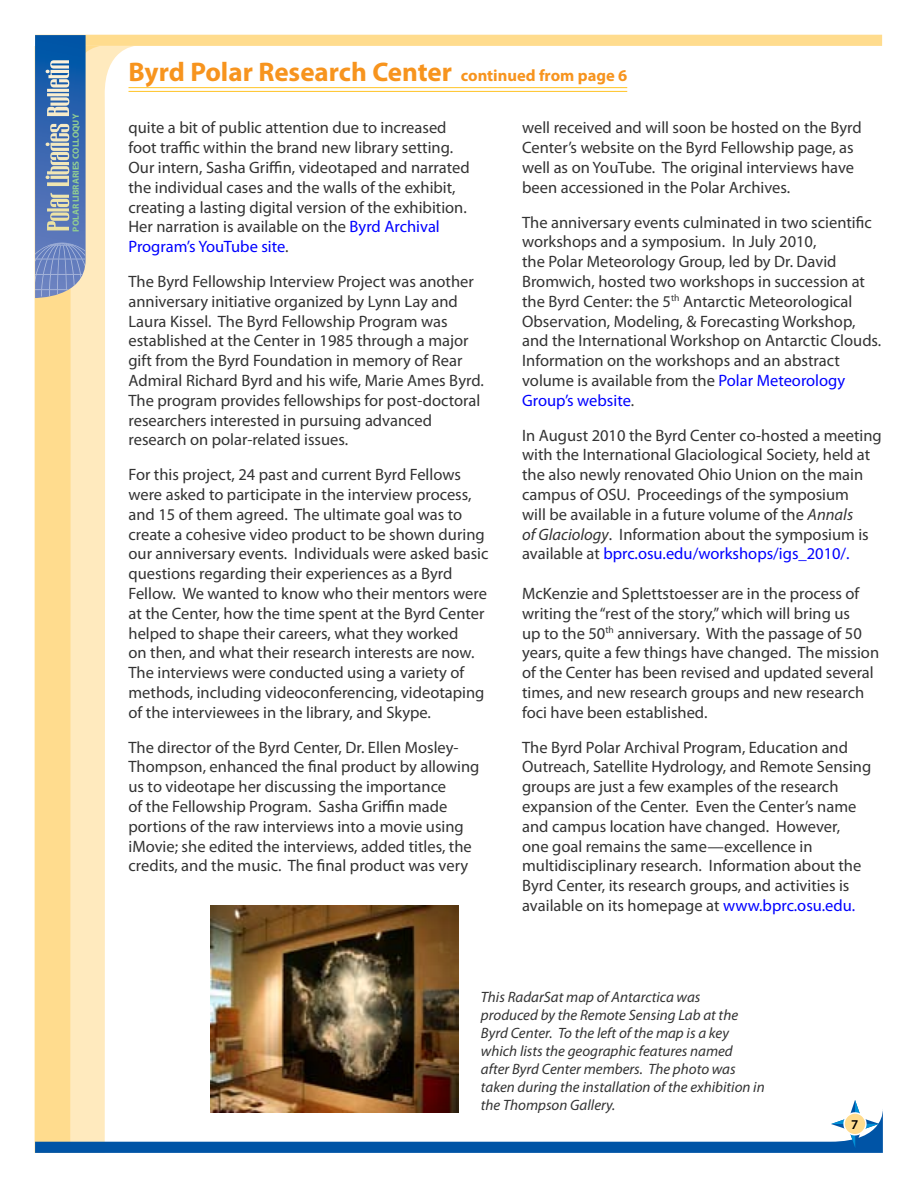
<style>
.page{position:relative;width:918px;height:1188px;background:#fff}
.page>*{position:absolute;margin:0;border:0;box-sizing:border-box;transform-origin:0 0}
.t1{font:700 27px "Myriad Pro";color:#f7941e}
.t2{font:16.5px/19.8px "Myriad Pro";color:#333}
.t3{font:italic 15px/18px "Myriad Pro";color:#333}
.t4{font:600 13.5px "Myriad Pro";color:#000}
.t5{font:700 9px "Myriad Pro";color:#91cd92}
.s1{font-size:16.5px}
.s2{color:#00f}
.s3{font-style:italic}
</style>
<div class="page">
<div style="left:100px;top:299px;width:5px;height:801px;background:#ffeabe"></div>
<svg style="left:35px;top:299px;width:65px;height:801px;background:#ffe1a1"></svg>
<svg style="left:35px;top:35px;width:847px;height:264px"></svg>
<svg style="left:35px;top:1100px;width:848px;height:53px"></svg>
<div style="left:844px;top:1113px;width:22px;height:22px;background:#ffdc8e;border-radius:50%"></div>
<div style="left:843px;top:1112px;width:24px;height:24px;border:2px solid #fff;border-radius:50%"></div>
<hr style="left:129px;top:87px;width:498px;height:1px;background:#ffc425">
<hr style="left:129px;top:91px;width:498px;height:1px;background:#ffc425">
<img style="left:210px;top:906px;width:249px;height:206px">
<p class="t5" style="left:70px;top:232px;width:119px;rotate:-90deg">POLAR LIBRARIES COLLOQUY</p>
<h1 class="t1" style="left:129px;top:54px;width:500px">Byrd Polar Research Center <span class="s1">continued from page 6</span></h1>
<p class="t2" style="left:129px;top:118px;width:343px">quite a bit of public attention due to increased foot traffic within the brand new library setting.<br>Our intern, Sasha Griffin, videotaped and narrated the individual cases and the walls of the exhibit, creating a lasting digital version of the exhibition.<br>Her narration is available on the <span class="s2">Byrd Archival Program’s YouTube site</span>.</p>
<p class="t2" style="left:129px;top:271px;width:357px">The Byrd Fellowship Interview Project was another anniversary initiative organized by Lynn Lay and Laura Kissel. The Byrd Fellowship Program was established at the Center in 1985 through a major gift from the Byrd Foundation in memory of Rear Admiral Richard Byrd and his wife, Marie Ames Byrd.<br>The program provides fellowships for post-doctoral researchers interested in pursuing advanced research on polar-related issues.</p>
<p class="t2" style="left:129px;top:464px;width:361px">For this project, 24 past and current Byrd Fellows were asked to participate in the interview process, and 15 of them agreed. The ultimate goal was to create a cohesive video product to be shown during our anniversary events. Individuals were asked basic questions regarding their experiences as a Byrd Fellow. We wanted to know who their mentors were at the Center, how the time spent at the Byrd Center helped to shape their careers, what they worked<br>on then, and what their research interests are now.<br>The interviews were conducted using a variety of methods, including videoconferencing, videotaping of the interviewees in the library, and Skype.</p>
<p class="t2" style="left:129px;top:737px;width:352px">The director of the Byrd Center, Dr. Ellen Mosley-Thompson, enhanced the final product by allowing us to videotape her discussing the importance<br>of the Fellowship Program. Sasha Griffin made portions of the raw interviews into a movie using iMovie; she edited the interviews, added titles, the credits, and the music. The final product was very</p>
<p class="t2" style="left:522px;top:118px;width:341px">well received and will soon be hosted on the Byrd Center’s website on the Byrd Fellowship page, as well as on YouTube. The original interviews have been accessioned in the Polar Archives.</p>
<p class="t2" style="left:522px;top:212px;width:361px">The anniversary events culminated in two scientific workshops and a symposium. In July 2010,<br>the Polar Meteorology Group, led by Dr. David Bromwich, hosted two workshops in succession at the Byrd Center: the 5<sup>th</sup> Antarctic Meteorological Observation, Modeling, &amp; Forecasting Workshop, and the International Workshop on Antarctic Clouds.<br>Information on the workshops and an abstract volume is available from the <span class="s2">Polar Meteorology Group’s website</span>.</p>
<p class="t2" style="left:522px;top:425px;width:361px">In August 2010 the Byrd Center co-hosted a meeting with the International Glaciological Society, held at the also newly renovated Ohio Union on the main campus of OSU. Proceedings of the symposium<br>will be available in a future volume of the <span class="s3">Annals<br>of Glaciology</span>. Information about the symposium is available at <span class="s2">bprc.osu.edu/workshops/igs_2010/.</span></p>
<p class="t2" style="left:522px;top:583px;width:359px">McKenzie and Splettstoesser are in the process of writing the “rest of the story,” which will bring us<br>up to the 50<sup>th</sup> anniversary. With the passage of 50 years, quite a few things have changed. The mission of the Center has been revised and updated several times, and new research groups and new research foci have been established.</p>
<p class="t2" style="left:522px;top:737px;width:351px">The Byrd Polar Archival Program, Education and Outreach, Satellite Hydrology, and Remote Sensing groups are just a few examples of the research expansion of the Center. Even the Center’s name and campus location have changed. However,<br>one goal remains the same—excellence in multidisciplinary research. Information about the Byrd Center, its research groups, and activities is available on its homepage at <span class="s2">www.bprc.osu.edu.</span></p>
<p class="t3" style="left:481px;top:987px;width:285px">This RadarSat map of Antarctica was<br>produced by the Remote Sensing Lab at the Byrd Center. To the left of the map is a key which lists the geographic features named after Byrd Center members. The photo was taken during the installation of the exhibition in the Thompson Gallery.</p>
<p class="t4" style="left:851px;top:1116px;width:9px">7</p>
</div>
